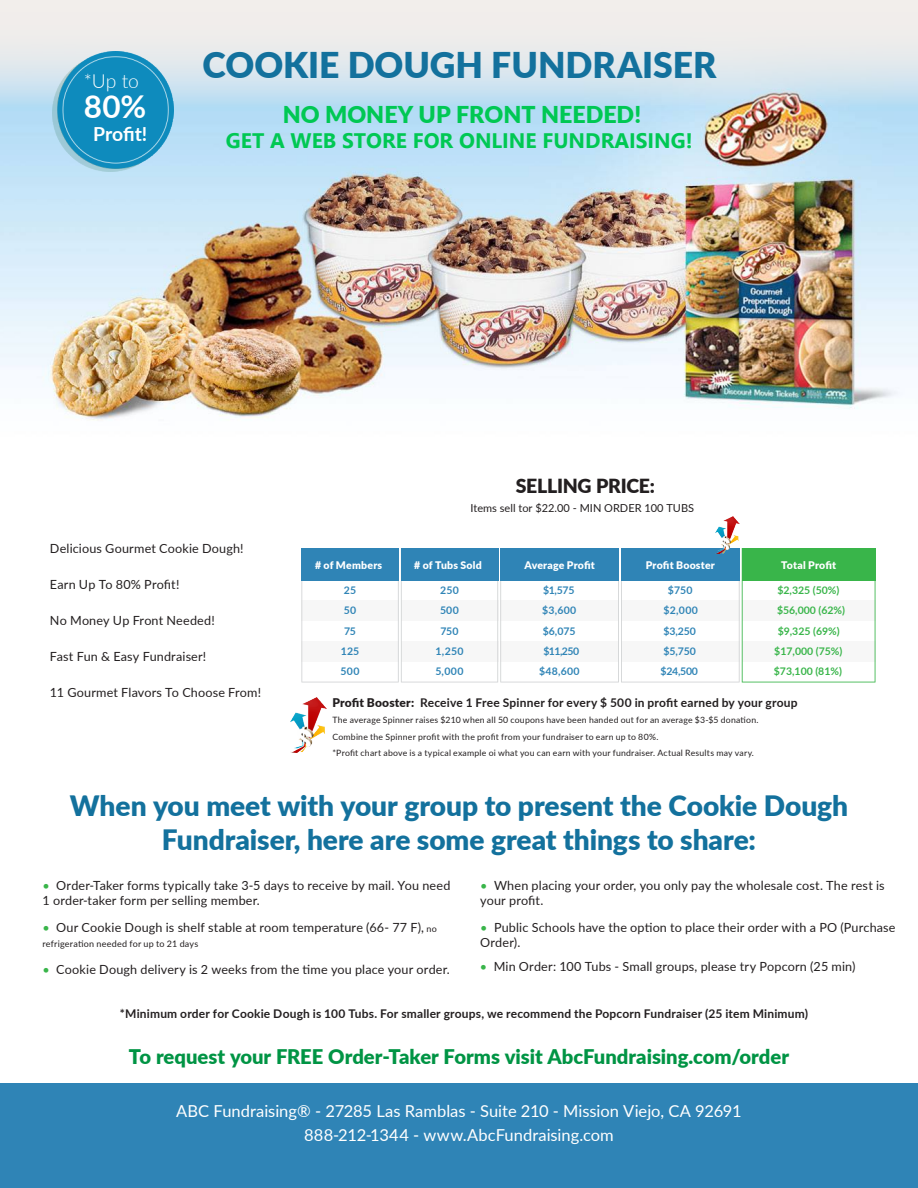
<style>
.page{position:relative;width:918px;height:1188px;background:#fff}
.page>*{position:absolute;margin:0;border:0;box-sizing:border-box;transform-origin:0 0}
.t1{font:900 35.55px "Lato";letter-spacing:-.005em;color:#13719d}
.t2{font:700 31.5px "Lato";color:#fff}
.t3{font:900 28.05px/33.2px "Lato";letter-spacing:-.005em;color:#13719d;text-align:center}
.t4{font:900 23.25px "Lato";color:#00c853}
.t5{font:700 21px "Leelawadee UI";color:#00c853}
.t6{font:900 20.25px "Lato";color:#009444}
.t7{font:900 19.5px "Lato";letter-spacing:-.015em;color:#231f20}
.t8{font:700 19.35px "Lato";color:#fff}
.t9{font:300 19.35px "Lato";color:#fff}
.t10{font:16.5px/23.9px "Lato";color:#fff;text-align:center}
.t11{font:12.6px/15px "Lato";letter-spacing:.015em;color:#231f20}
.t12{font:700 12px "Lato";letter-spacing:.015em;color:#231f20}
.t13{font:10.95px "Lato";color:#231f20}
.t14{font:700 10.5px/20.2px "Lato";letter-spacing:.015em;color:#2f84b6;text-align:center}
.t15{font:700 10.5px/20.2px "Lato";color:#39b54a;text-align:center}
.t16{font:900 10.5px "Lato";letter-spacing:.015em;color:#fff}
.t17{font:700 10.5px/20.2px "Lato";letter-spacing:-.005em;color:#2f84b6;text-align:center}
.t18{font:9px "Lato";letter-spacing:.025em;color:#231f20}
.t19{font:8.7px/16.5px "Lato";letter-spacing:.025em;color:#231f20}
.s1{font-weight:900}
.s2{color:#39b54a}
.s3{font-size:9px}
</style>
<div class="page">
<img style="left:0;top:107px;width:918px;height:314px">
<svg style="left:0;top:0;width:918px;height:107px;background:#e1e8ec"></svg>
<img style="left:52px;top:52px;width:122px;height:119px">
<img style="left:291px;top:698px;width:36px;height:55px">
<div style="left:0;top:1083px;width:918px;height:105px;background:#2f84b6"></div>
<svg style="left:301px;top:548px;width:574px;height:134px"></svg>
<div style="left:301px;top:548px;width:98px;height:32px;background:#2f84b6"></div>
<div style="left:401px;top:548px;width:97px;height:32px;background:#2f84b6"></div>
<div style="left:500px;top:548px;width:119px;height:32px;background:#2f84b6"></div>
<div style="left:621px;top:548px;width:119px;height:32px;background:#2f84b6"></div>
<div style="left:742px;top:548px;width:133px;height:32px;background:#39b54a"></div>
<img style="left:715px;top:516px;width:25px;height:37px">
<h3 class="t9" style="left:84px;top:68px;width:57px">*Up to</h3>
<h2 class="t2" style="left:84px;top:84px;width:64px">80%</h2>
<h3 class="t8" style="left:93px;top:120px;width:56px">Profit!</h3>
<h1 class="t1" style="left:202px;top:39px;width:516px">COOKIE DOUGH FUNDRAISER</h1>
<h3 class="t4" style="left:283px;top:97px;width:360px">NO MONEY UP FRONT NEEDED!</h3>
<h3 class="t5" style="left:226px;top:126px;width:468px">GET A WEB STORE FOR ONLINE FUNDRAISING!</h3>
<h3 class="t7" style="left:516px;top:471px;width:141px">SELLING PRICE:</h3>
<p class="t13" style="left:470px;top:500px;width:225px">Items sell tor $22.00 - MIN ORDER 100 TUBS</p>
<p class="t11" style="left:50px;top:541px;width:195px">Delicious Gourmet Cookie Dough!</p>
<p class="t11" style="left:50px;top:577px;width:131px">Earn Up To 80% Profit!</p>
<p class="t11" style="left:50px;top:613px;width:166px">No Money Up Front Needed!</p>
<p class="t11" style="left:50px;top:649px;width:158px">Fast Fun &amp; Easy Fundraiser!</p>
<p class="t11" style="left:50px;top:685px;width:213px">11 Gourmet Flavors To Choose From!</p>
<p class="t16" style="left:315px;top:557px;width:69px"># of Members</p>
<p class="t16" style="left:414px;top:557px;width:69px"># of Tubs Sold</p>
<p class="t16" style="left:524px;top:557px;width:72px">Average Profit</p>
<p class="t16" style="left:646px;top:557px;width:71px">Profit Booster</p>
<p class="t16" style="left:781px;top:557px;width:57px">Total Profit</p>
<p class="t14" style="left:341px;top:580px;width:21px">25<br>50<br>75<br>125<br>500</p>
<p class="t14" style="left:435px;top:580px;width:30px">250<br>500<br>750<br>1,250<br>5,000</p>
<p class="t17" style="left:661px;top:580px;width:39px">$750 $2,000 $3,250 $5,750 $24,500</p>
<p class="t15" style="left:774px;top:580px;width:73px">$2,325 (50%) $56,000 (62%) $9,325 (69%) $17,000 (75%) $73,100 (81%)</p>
<p class="t14" style="left:539px;top:580px;width:42px">$1,575 $3,600 $6,075 $11,250 $48,600</p>
<p class="t12" style="left:332px;top:693px;width:467px"><span class="s1">Profit Booster:</span> Receive 1 Free Spinner for every $ 500 in profit earned by your group</p>
<p class="t19" style="left:332px;top:711px;width:428px">The average Spinner raises $210 when all 50 coupons have been handed out for an average $3-$5 donation.<br>Combine the Spinner profit with the profit from your fundraiser to earn up to 80%.<br>*Profit chart above is a typical example oi what you can earn with your fundraiser. Actual Results may vary.</p>
<h3 class="t3" style="left:70px;top:788px;width:780px">When you meet with your group to present the Cookie Dough<br>Fundraiser, here are some great things to share:</h3>
<p class="t11" style="left:43px;top:877px;width:409px"><span class="s2">•</span> Order-Taker forms typically take 3-5 days to receive by mail. You need<br>1 order-taker form per selling member.</p>
<p class="t11" style="left:43px;top:919px;width:396px"><span class="s2">•</span> Our Cookie Dough is shelf stable at room temperature (66- 77 F), <span class="s3">no</span></p>
<p class="t18" style="left:43px;top:937px;width:157px">refrigeration needed for up to 21 days</p>
<p class="t11" style="left:43px;top:961px;width:409px"><span class="s2">•</span> Cookie Dough delivery is 2 weeks from the time you place your order.</p>
<p class="t11" style="left:480px;top:877px;width:406px"><span class="s2">•</span> When placing your order, you only pay the wholesale cost. The rest is your profit.</p>
<p class="t11" style="left:480px;top:919px;width:417px"><span class="s2">•</span> Public Schools have the option to place their order with a PO (Purchase<br>Order).</p>
<p class="t11" style="left:480px;top:958px;width:377px"><span class="s2">•</span> Min Order: 100 Tubs - Small groups, please try Popcorn (25 min)</p>
<p class="t12" style="left:120px;top:1005px;width:690px">*Minimum order for Cookie Dough is 100 Tubs. For smaller groups, we recommend the Popcorn Fundraiser (25 item Minimum)</p>
<h3 class="t6" style="left:129px;top:1041px;width:662px">To request your FREE Order-Taker Forms visit AbcFundraising.com/order</h3>
<h3 class="t10" style="left:176px;top:1099px;width:567px">ABC Fundraising® - 27285 Las Ramblas - Suite 210 - Mission Viejo, CA 92691<br>888-212-1344 - www.AbcFundraising.com</h3>
</div>
